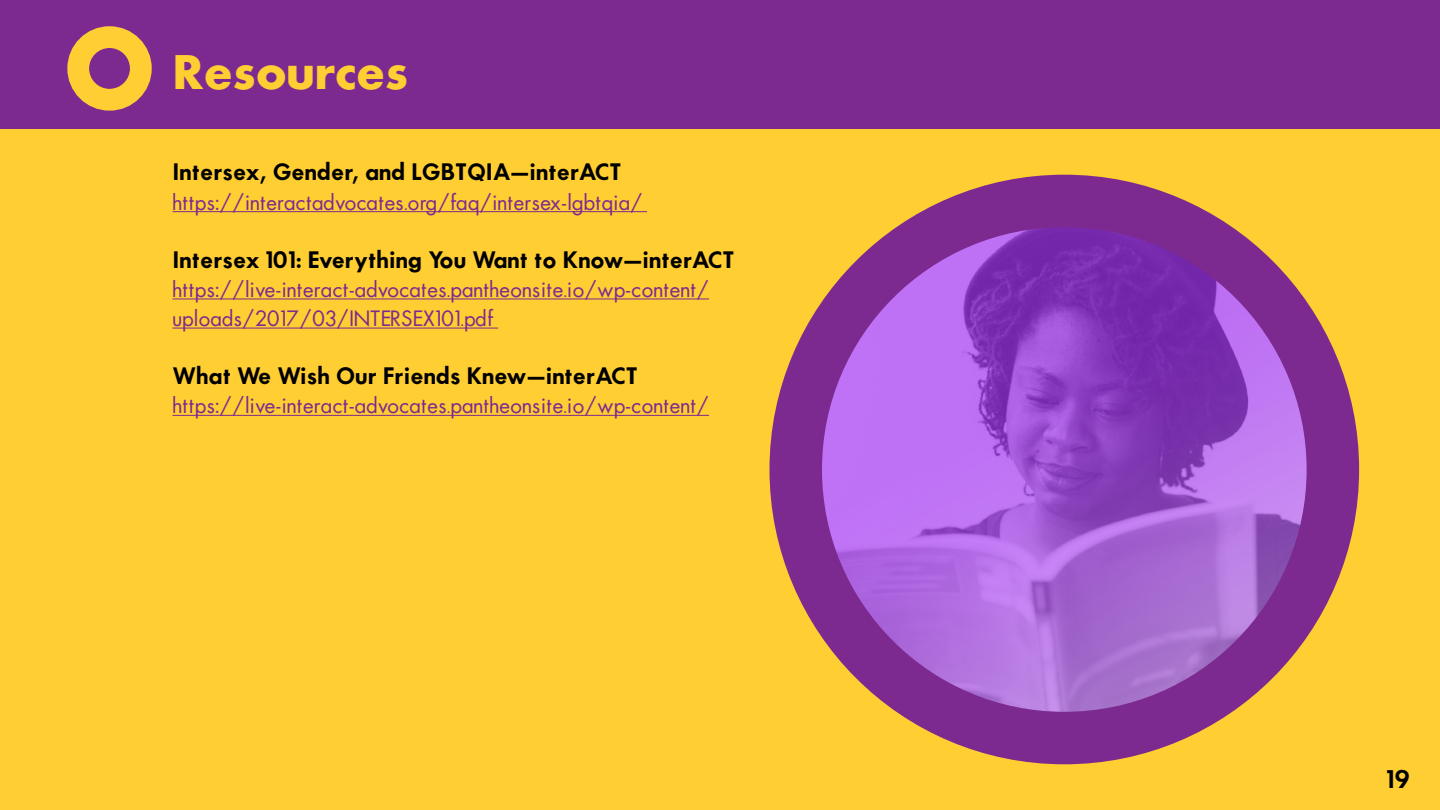
<style>
.page{position:relative;width:1440px;height:810px;background:#fff}
.page>*{position:absolute;margin:0;border:0;box-sizing:border-box;transform-origin:0 0}
.t1{font:700 45px "Futura";letter-spacing:-.03em;color:#ffce32}
.t2{font:600 22.5px "Futura";color:#000}
.t3{font:21px/29.1px "Futura";color:#7c2a90}
.t4{font:600 21px "Futura";color:#000}
</style>
<div class="page">
<div style="left:0;top:0;width:1440px;height:129px;background:#7c2a90"></div>
<div style="left:0;top:129px;width:1440px;height:681px;background:#ffce32"></div>
<div style="left:67px;top:26px;width:85px;height:85px;border:22px solid #ffce32;border-radius:50%"></div>
<hr style="left:172px;top:211px;width:475px;height:1px;background:#7c2a90">
<hr style="left:172px;top:299px;width:537px;height:1px;background:#7c2a90">
<hr style="left:172px;top:328px;width:326px;height:1px;background:#7c2a90">
<hr style="left:172px;top:415px;width:537px;height:1px;background:#7c2a90">
<img style="left:796px;top:201px;width:537px;height:537px;border-radius:267px">
<div style="left:769px;top:175px;width:590px;height:589px;border:52px solid #7c2a90;border-radius:50%"></div>
<h1 class="t1" style="left:172px;top:41px;width:238px">Resources</h1>
<p class="t4" style="left:172px;top:157px;width:451px">Intersex, Gender, and LGBTQIA—interACT</p>
<p class="t3" style="left:172px;top:187px;width:472px">https://interactadvocates.org/faq/intersex-lgbtqia/</p>
<p class="t4" style="left:172px;top:245px;width:564px">Intersex 101: Everything You Want to Know—interACT</p>
<p class="t3" style="left:172px;top:274px;width:538px">https://live-interact-advocates.pantheonsite.io/wp-content/ uploads/2017/03/INTERSEX101.pdf</p>
<p class="t4" style="left:172px;top:361px;width:467px">What We Wish Our Friends Knew—interACT</p>
<p class="t3" style="left:172px;top:391px;width:538px">https://live-interact-advocates.pantheonsite.io/wp-content/</p>
<p class="t2" style="left:1386px;top:764px;width:25px">19</p>
</div>
